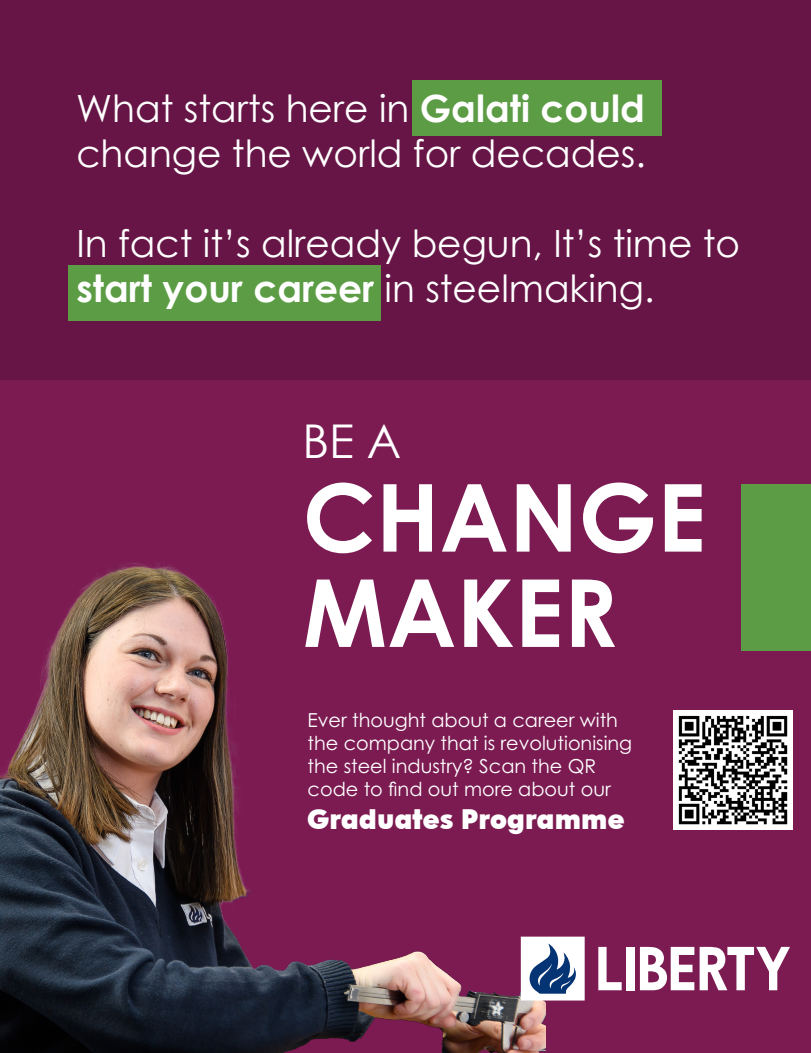
<style>
.page{position:relative;width:811px;height:1053px;background:#fff}
.page>*{position:absolute;margin:0;border:0;box-sizing:border-box;transform-origin:0 0}
.t1{font:700 93.75px/95.2px "Century Gothic";color:#fff}
.t2{font:46.5px "Century Gothic";color:#fff}
.t3{font:37.5px/45px "Century Gothic";color:#fff}
.t4{font:900 27.5px "Century Gothic Paneuropean";color:#fff}
.t5{font:19.25px/23.1px "Century Gothic Pro";color:#fff}
.s1{font-weight:700}
</style>
<div class="page">
<div style="left:0;top:0;width:811px;height:1052px;background:#7c1b52"></div>
<div style="left:741px;top:484px;width:70px;height:167px;background:#5b9c45"></div>
<div style="left:0;top:0;width:811px;height:379px;background:#661546"></div>
<img style="left:0;top:563px;width:545px;height:489px">
<div style="left:412px;top:80px;width:250px;height:55px;background:#5b9c45"></div>
<div style="left:68px;top:265px;width:312px;height:56px;background:#5b9c45"></div>
<svg style="left:598px;top:946px;width:24px;height:44px"></svg>
<div style="left:626px;top:946px;width:8px;height:44px;background:#fff"></div>
<svg style="left:640px;top:946px;width:54px;height:44px"></svg>
<svg style="left:700px;top:946px;width:90px;height:44px"></svg>
<svg style="left:521px;top:936px;width:64px;height:64px;background:#b1bed2"></svg>
<img style="left:674px;top:710px;width:119px;height:119px">
<p class="t3" style="left:76px;top:85px;width:571px">What starts here in <span class="s1">Galati could </span>change the world for decades.</p>
<p class="t3" style="left:76px;top:220px;width:665px">In fact it’s already begun, It’s time to <span class="s1">start your career</span> in steelmaking.</p>
<p class="t2" style="left:302px;top:408px;width:100px">BE A</p>
<h1 class="t1" style="left:303px;top:465px;width:405px">CHANGE<br>MAKER</h1>
<p class="t5" style="left:308px;top:708px;width:326px">Ever thought about a career with the company that is revolutionising the steel industry? Scan the QR code to find out more about our</p>
<p class="t4" style="left:308px;top:799px;width:318px">Graduates Programme</p>
</div>
